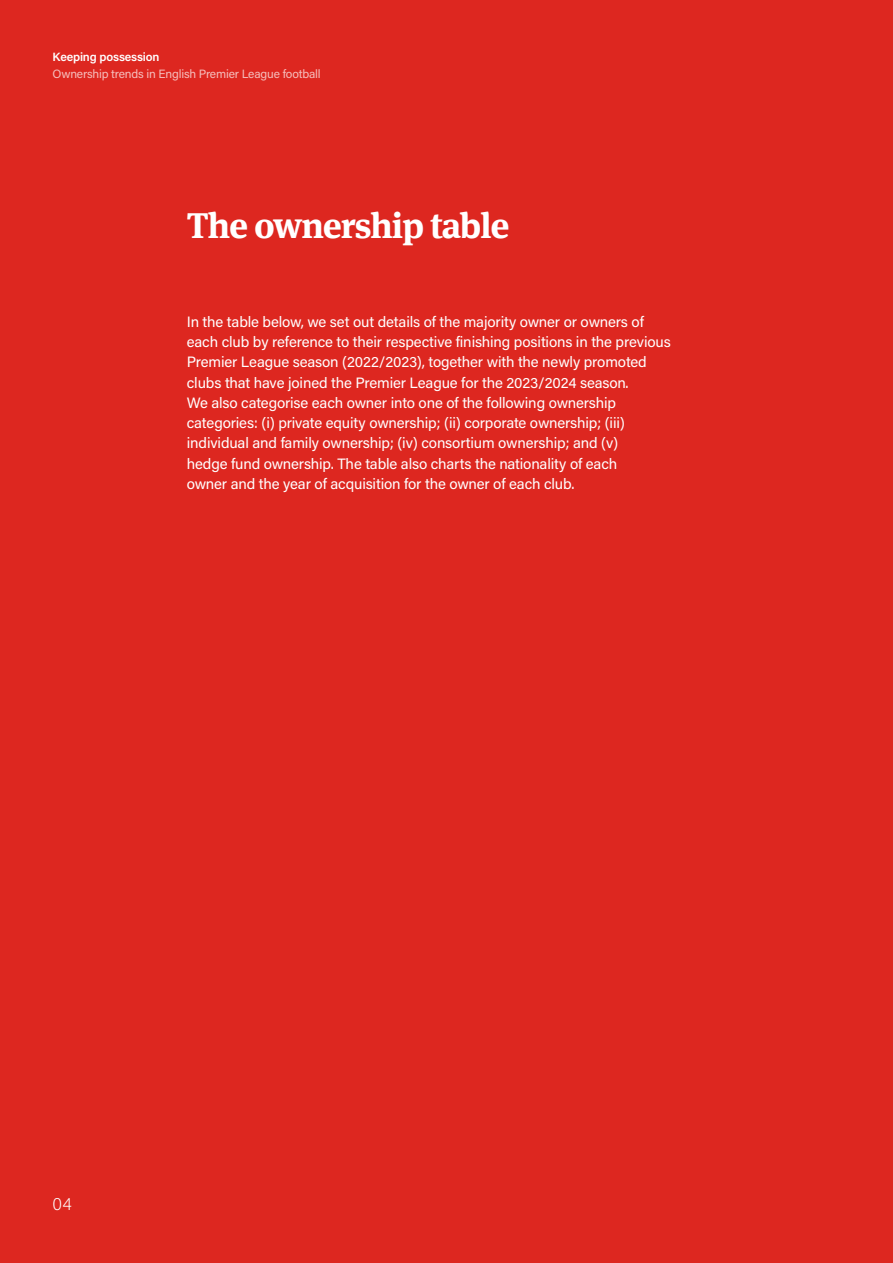
<style>
.page{position:relative;width:893px;height:1263px;background:#dd2720}
.page>*{position:absolute;margin:0;border:0;box-sizing:border-box;transform-origin:0 0}
.Section_titles{font:700 36px "Meta Serif Offc Pro";letter-spacing:-.03em;color:#fff}
.t1{font:200 18px "Acumin Pro";color:#fff}
.P_body{font:15px/20.2px "Acumin Pro";letter-spacing:-.01em;color:#fff}
.t2{font:12px "Acumin Pro";letter-spacing:-.015em;color:#f5bebc}
.t3{font:600 12px "Acumin Pro";letter-spacing:-.01em;color:#fff}
</style>
<div class="page">
<h2 class="t3" style="left:53px;top:49px;width:108px">Keeping possession</h2>
<h2 class="t2" style="left:53px;top:65px;width:270px">Ownership trends in English Premier League football</h2>
<p class="Section_titles" style="left:187px;top:197px;width:324px">The ownership table</p>
<p class="P_body" style="left:187px;top:311px;width:485px">In the table below, we set out details of the majority owner or owners of each club by reference to their respective finishing positions in the previous Premier League season (2022/2023), together with the newly promoted clubs that have joined the Premier League for the 2023/2024 season.<br>We also categorise each owner into one of the following ownership categories: (i) private equity ownership; (ii) corporate ownership; (iii) individual and family ownership; (iv) consortium ownership; and (v)<br>hedge fund ownership. The table also charts the nationality of each<br>owner and the year of acquisition for the owner of each club.</p>
<h2 class="t1" style="left:53px;top:1192px;width:21px">04</h2>
</div>
